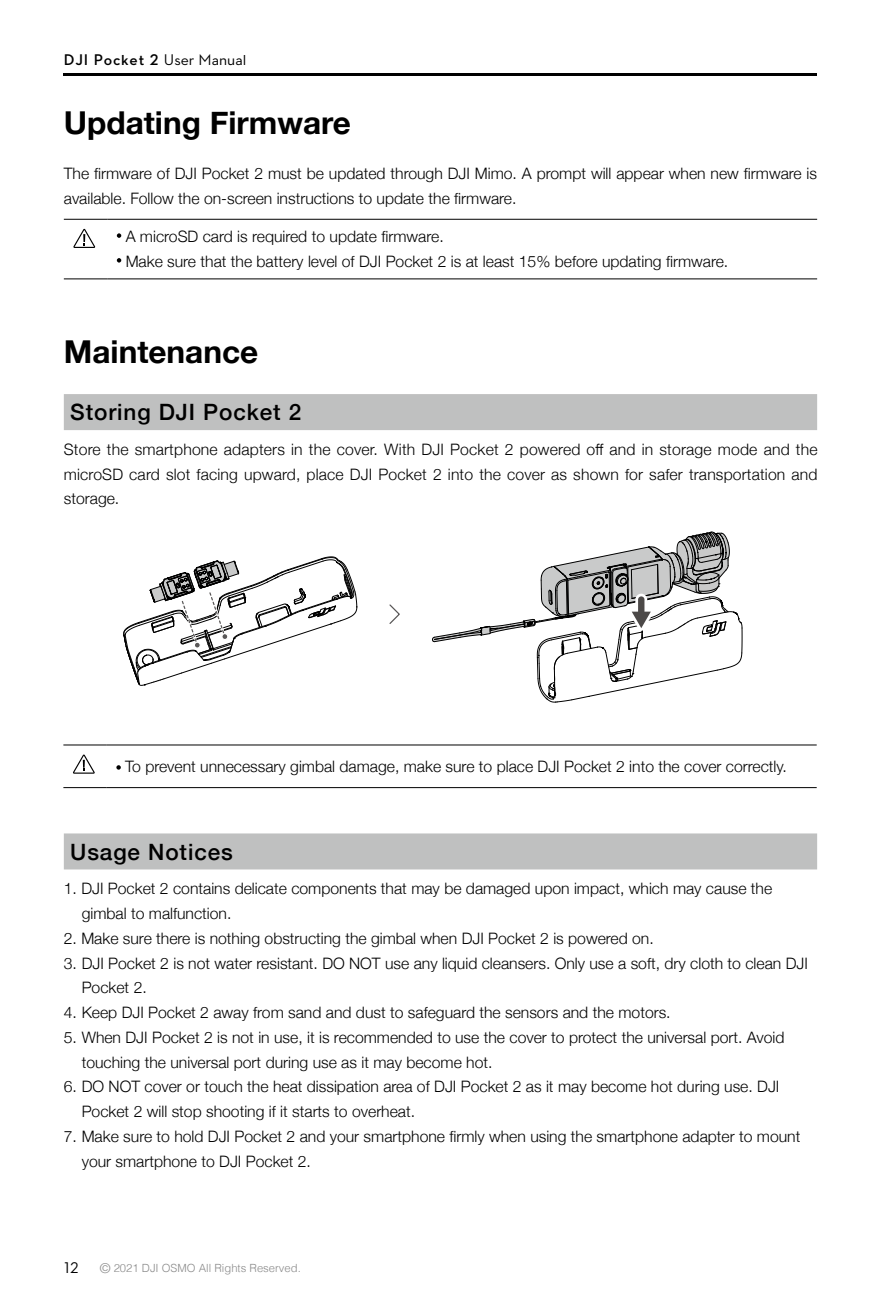
<style>
.page{position:relative;width:881px;height:1308px;background:#fff}
.page>*{position:absolute;margin:0;border:0;box-sizing:border-box;transform-origin:0 0}
.t1{font:700 31.5px "Helvetica Neue";color:#000}
.t2{font:500 22.5px "Helvetica Neue";letter-spacing:.04em;color:#000}
.t3{font:300 15.75px/24.8px "Helvetica Neue";color:#000}
.t4{font:600 15.75px "Dji";letter-spacing:.05em;color:#000}
.t5{font:15.75px "Dji";color:#000}
.t6{font:300 11.25px "Helvetica";color:#898989}
.s1{font-weight:400}
.s2{font-size:13.5px}
</style>
<div class="page">
<hr style="left:64px;top:74px;width:752px;height:2px;background:#000">
<hr style="left:63px;top:744px;width:44px;height:1px;background:#000">
<hr style="left:107px;top:744px;width:709px;height:1px;background:#000">
<hr style="left:63px;top:787px;width:44px;height:1px;background:#000">
<hr style="left:107px;top:787px;width:709px;height:1px;background:#000">
<svg style="left:73px;top:754px;width:22px;height:19px"></svg>
<svg style="left:116px;top:765px;width:5px;height:4px"></svg>
<div style="left:64px;top:394px;width:752px;height:36px;background:#bfc0c0"></div>
<hr style="left:64px;top:219px;width:43px;height:1px;background:#000">
<hr style="left:107px;top:219px;width:709px;height:1px;background:#000">
<hr style="left:64px;top:278px;width:43px;height:1px;background:#000">
<hr style="left:107px;top:278px;width:709px;height:1px;background:#000">
<svg style="left:73px;top:229px;width:22px;height:19px"></svg>
<svg style="left:117px;top:233px;width:4px;height:5px"></svg>
<svg style="left:117px;top:258px;width:4px;height:4px"></svg>
<div style="left:64px;top:833px;width:752px;height:36px;background:#bfc0c0"></div>
<svg style="left:389px;top:604px;width:11px;height:20px"></svg>
<svg style="left:123px;top:556px;width:234px;height:130px"></svg>
<svg style="left:432px;top:531px;width:310px;height:171px"></svg>
<p class="t4" style="left:64px;top:52px;width:184px">DJI Pocket 2 <span class="s1">User Manual</span></p>
<h1 class="t1" style="left:64px;top:98px;width:288px">Updating Firmware</h1>
<p class="t3" style="left:64px;top:160px;width:754px">The firmware of DJI Pocket 2 must be updated through DJI Mimo. A prompt will appear when new firmware is available. Follow the on-screen instructions to update the firmware.</p>
<p class="t3" style="left:126px;top:223px;width:603px">A microSD card is required to update firmware.<br>Make sure that the battery level of DJI Pocket 2 is at least 15% before updating firmware.</p>
<h1 class="t1" style="left:64px;top:327px;width:196px">Maintenance</h1>
<h2 class="t2" style="left:70px;top:394px;width:232px">Storing DJI Pocket 2</h2>
<p class="t3" style="left:64px;top:436px;width:754px;text-align:justify">Store the smartphone adapters in the cover. With DJI Pocket 2 powered off and in storage mode and the microSD card slot facing upward, place DJI Pocket 2 into the cover as shown for safer transportation and storage.</p>
<p class="t3" style="left:125px;top:752px;width:662px">To prevent unnecessary gimbal damage, make sure to place DJI Pocket 2 into the cover correctly.</p>
<h2 class="t2" style="left:70px;top:833px;width:164px">Usage Notices</h2>
<p class="t3" style="left:82px;top:875px;width:691px;text-indent:-18px">1. DJI Pocket 2 contains delicate components that may be damaged upon impact, which may cause the gimbal to malfunction.</p>
<p class="t3" style="left:64px;top:924px;width:591px">2. Make sure there is nothing obstructing the gimbal when DJI Pocket 2 is powered on.</p>
<p class="t3" style="left:82px;top:949px;width:727px;text-indent:-18px">3. DJI Pocket 2 is not water resistant. DO NOT use any liquid cleansers. Only use a soft, dry cloth to clean DJI<br>Pocket 2.</p>
<p class="t3" style="left:64px;top:999px;width:608px">4. Keep DJI Pocket 2 away from sand and dust to safeguard the sensors and the motors.</p>
<p class="t3" style="left:82px;top:1023px;width:704px;text-indent:-18px">5. When DJI Pocket 2 is not in use, it is recommended to use the cover to protect the universal port. Avoid touching the universal port during use as it may become hot.</p>
<p class="t3" style="left:82px;top:1073px;width:699px;text-indent:-18px">6. DO NOT cover or touch the heat dissipation area of DJI Pocket 2 as it may become hot during use. DJI<br>Pocket 2 will stop shooting if it starts to overheat.</p>
<p class="t3" style="left:82px;top:1122px;width:720px;text-indent:-18px">7. Make sure to hold DJI Pocket 2 and your smartphone firmly when using the smartphone adapter to mount your smartphone to DJI Pocket 2.</p>
<p class="t5" style="left:64px;top:1259px;width:16px">12</p>
<p class="t6" style="left:100px;top:1258px;width:202px"><span class="s2">©</span> 2021 DJI OSMO All Rights Reserved.</p>
</div>
